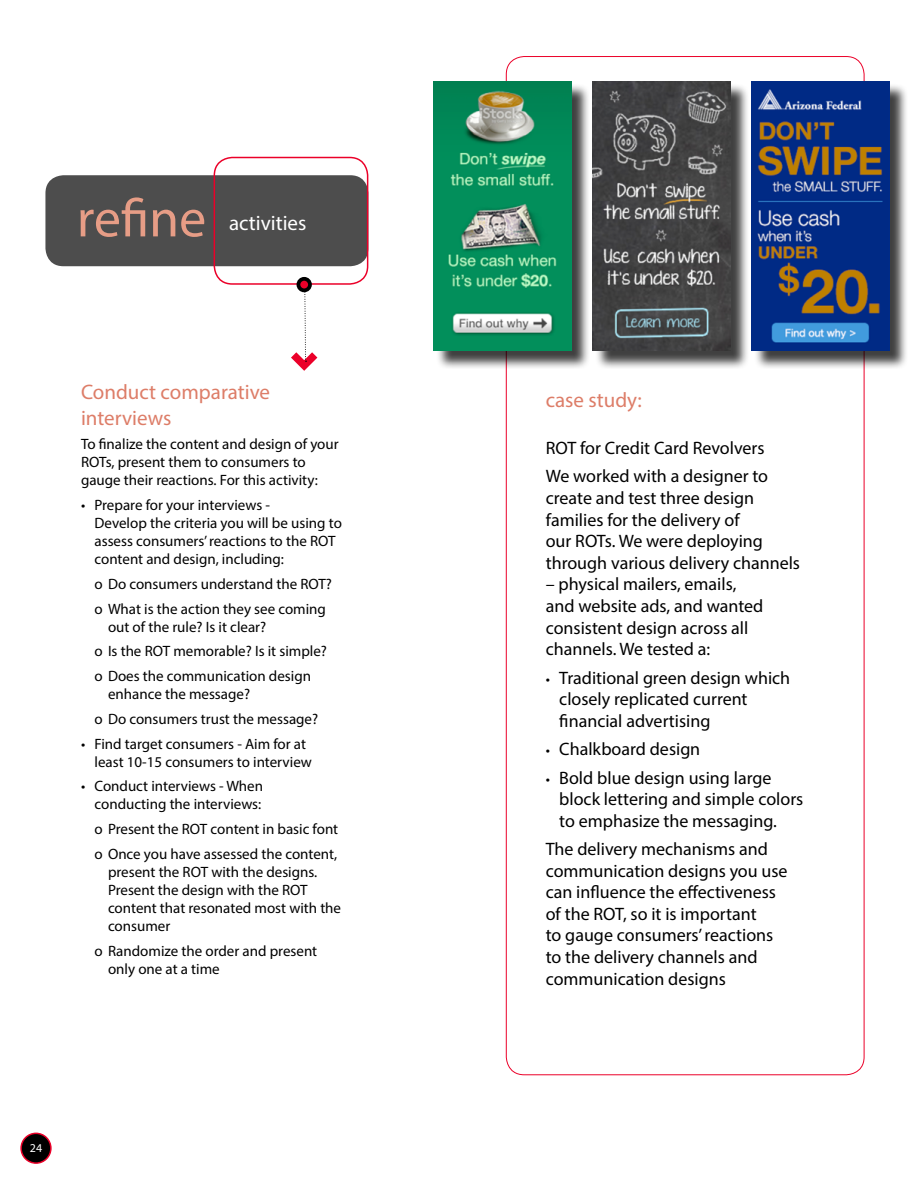
<style>
.page{position:relative;width:918px;height:1188px;background:#fff}
.page>*{position:absolute;margin:0;border:0;box-sizing:border-box;transform-origin:0 0}
.t1{font:54px "Myriad Pro";color:#e79d86}
.t2{font:21px/25.2px "Myriad Pro";color:#dd7d68}
.t3{font:21px "Myriad Pro";color:#fff}
.t4{font:18px/21.6px "Myriad Pro";color:#000}
.t5{font:15px/18px "Myriad Pro";color:#000}
.t6{font:12px "Myriad Pro";color:#fff}
.s1{font-size:15px}
</style>
<div class="page">
<div style="left:45px;top:175px;width:323px;height:91px;background:#4d4d4d;border-radius:18px"></div>
<div style="left:214px;top:157px;width:154px;height:128px;border:2px solid #eb0029;border-radius:18px"></div>
<svg style="left:291px;top:285px;width:27px;height:86px"></svg>
<div style="left:298px;top:279px;width:12px;height:11px;background:#eb0029;border-radius:50%"></div>
<div style="left:297px;top:277px;width:15px;height:15px;border:4px solid #000;border-radius:50%"></div>
<div style="left:435px;top:84px;width:155px;height:285px;background:#000;opacity:.75"></div>
<img style="left:434px;top:81px;width:137px;height:270px">
<div style="left:594px;top:84px;width:155px;height:285px;background:#000;opacity:.75"></div>
<img style="left:593px;top:81px;width:137px;height:270px">
<div style="left:753px;top:84px;width:155px;height:285px;background:#000;opacity:.75"></div>
<img style="left:752px;top:81px;width:137px;height:270px">
<div style="left:21px;top:1133px;width:30px;height:30px;background:#000;border-radius:50%"></div>
<div style="left:20px;top:1133px;width:32px;height:31px;border:2px solid #eb0029;border-radius:50%"></div>
<h1 class="t1" style="left:77px;top:185px;width:131px">refine</h1>
<h2 class="t3" style="left:229px;top:210px;width:79px">activities</h2>
<h2 class="t2" style="left:81px;top:379px;width:191px">Conduct comparative interviews</h2>
<p class="t5" style="left:81px;top:435px;width:259px">To finalize the content and design of your<br>ROTs, present them to consumers to gauge their reactions. For this activity:</p>
<p class="t5" style="left:94px;top:496px;width:249px;text-indent:-14px">• Prepare for your interviews -<br>Develop the criteria you will be using to assess consumers’ reactions to the ROT content and design, including:</p>
<p class="t5" style="left:94px;top:571px;width:239px;line-height:24.8px">ο Do consumers understand the ROT? ο What is the action they see coming</p>
<p class="t5" style="left:94px;top:614px;width:234px;line-height:24.8px;text-indent:14px">out of the rule? Is it clear?<br>ο Is the ROT memorable? Is it simple? ο Does the communication design</p>
<p class="t5" style="left:94px;top:681px;width:225px;line-height:24.8px;text-indent:14px">enhance the message?<br>ο Do consumers trust the message?</p>
<p class="t5" style="left:94px;top:734px;width:219px;text-indent:-14px">• Find target consumers - Aim for at least 10-15 consumers to interview</p>
<p class="t5" style="left:81px;top:777px;width:184px;text-align:right">• Conduct interviews - When conducting the interviews:</p>
<p class="t5" style="left:94px;top:816px;width:245px;line-height:24.8px">ο Present the ROT content in basic font ο Once you have assessed the content,</p>
<p class="t5" style="left:108px;top:863px;width:235px">present the ROT with the designs.<br>Present the design with the ROT content that resonated most with the consumer</p>
<p class="t5" style="left:108px;top:941px;width:211px;text-indent:-14px">ο Randomize the order and present only one at a time</p>
<p class="t6" style="left:30px;top:1140px;width:14px">24</p>
<h2 class="t2" style="left:546px;top:387px;width:98px">case study:</h2>
<p class="t4" style="left:546px;top:434px;width:224px;line-height:28.3px">ROT for Credit Card Revolvers<br>We worked with a designer to</p>
<p class="t4" style="left:546px;top:487px;width:256px">create and test three design families for the delivery of<br>our ROTs. We were deploying through various delivery channels</p>
<p class="t4" style="left:546px;top:573px;width:219px">– physical mailers, emails, and website ads, and wanted consistent design across all channels. We tested a:</p>
<p class="t4" style="left:559px;top:667px;width:233px;text-indent:-14px"><span class="s1">•</span> Traditional green design which closely replicated current financial advertising</p>
<p class="t4" style="left:546px;top:738px;width:156px"><span class="s1">•</span> Chalkboard design</p>
<p class="t4" style="left:559px;top:766px;width:246px;text-indent:-14px"><span class="s1">•</span> Bold blue design using large block lettering and simple colors to emphasize the messaging.</p>
<p class="t4" style="left:546px;top:838px;width:243px">The delivery mechanisms and communication designs you use can influence the effectiveness of the ROT, so it is important<br>to gauge consumers’ reactions to the delivery channels and communication designs</p>
</div>
